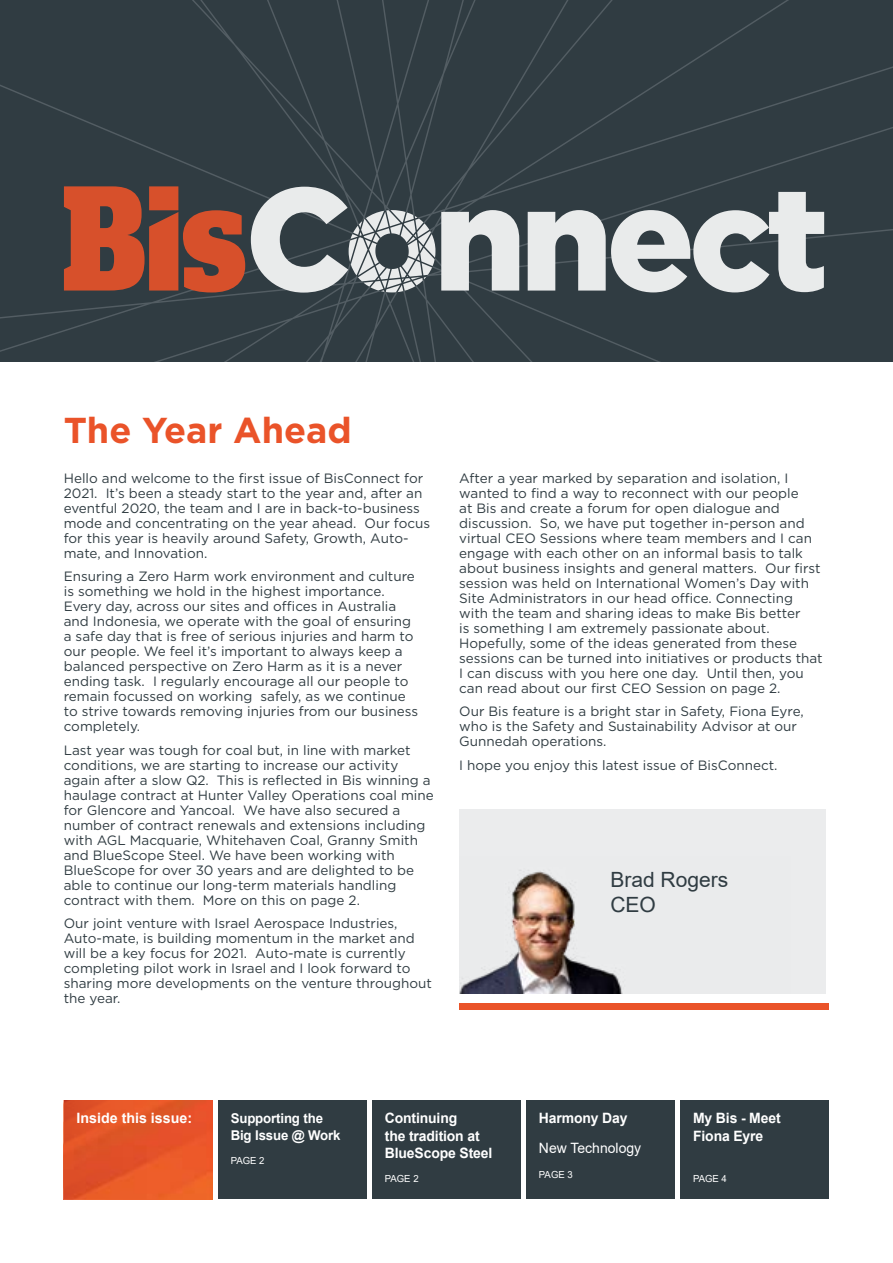
<style>
.page{position:relative;width:893px;height:1263px;background:#fff}
.page>*{position:absolute;margin:0;border:0;box-sizing:border-box;transform-origin:0 0}
.t1{font:700 36px "Gotham";color:#ea5329}
.t2{font:21px/25.2px "Arial";color:#303c42}
.t3{font:700 14.25px/17.1px "Arial";letter-spacing:-.01em;color:#fff}
.t4{font:14.25px "Arial";color:#fff}
.t5{font:13.5px/15px "Gotham";color:#303c42}
.t6{font:700 13.5px/17.1px "Arial";letter-spacing:-.01em;color:#fff}
.t7{font:9.75px "Arial";color:#fff}
</style>
<div class="page">
<div style="left:218px;top:1100px;width:149px;height:99px;background:#303c42"></div>
<img style="left:64px;top:1100px;width:149px;height:99px">
<div style="left:526px;top:1100px;width:149px;height:99px;background:#303c42"></div>
<div style="left:680px;top:1100px;width:149px;height:99px;background:#303c42"></div>
<div style="left:372px;top:1100px;width:149px;height:99px;background:#303c42"></div>
<div style="left:459px;top:1004px;width:370px;height:6px;background:#ea5329"></div>
<div style="left:459px;top:809px;width:367px;height:184px;background:#ebeced"></div>
<img style="left:459px;top:870px;width:163px;height:123px">
<svg style="left:353px;top:0;width:65px;height:187px;background:#323e44"></svg>
<div style="left:0;top:0;width:353px;height:234px;background:#303c42"></div>
<div style="left:0;top:239px;width:893px;height:122px;background:#303c42"></div>
<div style="left:418px;top:0;width:475px;height:234px;background:#303c42"></div>
<svg style="left:64px;top:186px;width:181px;height:106px;background:#a54a31"></svg>
<svg style="left:441px;top:210px;width:78px;height:81px;background:#bbc0c1"></svg>
<svg style="left:528px;top:192px;width:296px;height:100px;background:#979da0"></svg>
<svg style="left:251px;top:187px;width:184px;height:106px;background:#878e91"></svg>
<h1 class="t1" style="left:64px;top:407px;width:290px">The Year Ahead</h1>
<p class="t5" style="left:64px;top:470px;width:368px">Hello and welcome to the first issue of BisConnect for 2021. It’s been a steady start to the year and, after an eventful 2020, the team and I are in back-to-business mode and concentrating on the year ahead. Our focus for this year is heavily around Safety, Growth, Auto&shy;mate, and Innovation.</p>
<p class="t5" style="left:64px;top:569px;width:356px">Ensuring a Zero Harm work environment and culture is something we hold in the highest importance.<br>Every day, across our sites and offices in Australia and Indonesia, we operate with the goal of ensuring a safe day that is free of serious injuries and harm to our people. We feel it’s important to always keep a balanced perspective on Zero Harm as it is a never ending task. I regularly encourage all our people to remain focussed on working safely, as we continue to strive towards removing injuries from our business completely.</p>
<p class="t5" style="left:64px;top:742px;width:371px">Last year was tough for coal but, in line with market conditions, we are starting to increase our activity again after a slow Q2. This is reflected in Bis winning a haulage contract at Hunter Valley Operations coal mine for Glencore and Yancoal. We have also secured a number of contract renewals and extensions including with AGL Macquarie, Whitehaven Coal, Granny Smith and BlueScope Steel. We have been working with BlueScope for over 30 years and are delighted to be able to continue our long-term materials handling contract with them. More on this on page 2.</p>
<p class="t5" style="left:64px;top:916px;width:370px">Our joint venture with Israel Aerospace Industries, Auto-mate, is building momentum in the market and will be a key focus for 2021. Auto-mate is currently completing pilot work in Israel and I look forward to sharing more developments on the venture throughout the year.</p>
<p class="t5" style="left:459px;top:470px;width:365px">After a year marked by separation and isolation, I wanted to find a way to reconnect with our people<br>at Bis and create a forum for open dialogue and discussion. So, we have put together in-person and virtual CEO Sessions where team members and I can engage with each other on an informal basis to talk about business insights and general matters. Our first session was held on International Women’s Day with Site Administrators in our head office. Connecting with the team and sharing ideas to make Bis better<br>is something I am extremely passionate about.<br>Hopefully, some of the ideas generated from these sessions can be turned into initiatives or products that I can discuss with you here one day. Until then, you can read about our first CEO Session on page 2.</p>
<p class="t5" style="left:459px;top:704px;width:346px">Our Bis feature is a bright star in Safety, Fiona Eyre, who is the Safety and Sustainability Advisor at our<br>Gunnedah operations.</p>
<p class="t5" style="left:459px;top:757px;width:320px">I hope you enjoy this latest issue of BisConnect.</p>
<h2 class="t2" style="left:610px;top:867px;width:119px">Brad Rogers<br>CEO</h2>
<p class="t3" style="left:77px;top:1110px;width:117px">Inside this issue:</p>
<p class="t6" style="left:231px;top:1110px;width:111px">Supporting the<br>Big Issue @ Work</p>
<p class="t7" style="left:231px;top:1154px;width:35px">PAGE 2</p>
<p class="t3" style="left:385px;top:1110px;width:109px">Continuing<br>the tradition at<br>BlueScope Steel</p>
<p class="t7" style="left:385px;top:1172px;width:35px">PAGE 2</p>
<p class="t3" style="left:539px;top:1110px;width:90px">Harmony Day</p>
<p class="t4" style="left:539px;top:1138px;width:104px">New Technology</p>
<p class="t7" style="left:539px;top:1167px;width:35px">PAGE 3</p>
<p class="t3" style="left:693px;top:1110px;width:89px">My Bis - Meet<br>Fiona Eyre</p>
<p class="t7" style="left:693px;top:1172px;width:35px">PAGE 4</p>
</div>
